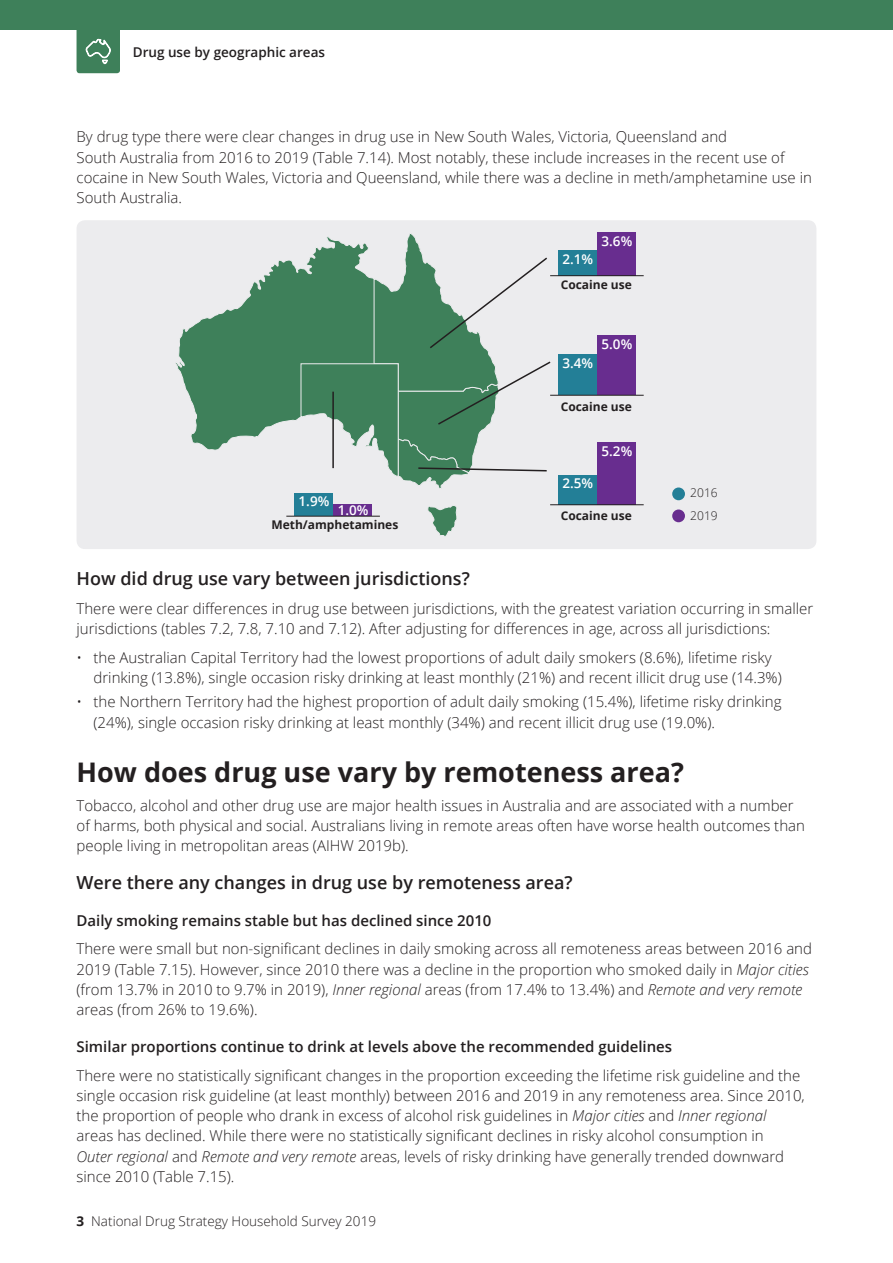
<style>
.page{position:relative;width:893px;height:1263px;background:#fff}
.page>*{position:absolute;margin:0;border:0;box-sizing:border-box;transform-origin:0 0}
.Heading_2{font:700 27px "Open Sans";color:#231f20}
.Heading_3{font:600 18px "Open Sans";color:#231f20}
.AIHW_body_text{font:300 15px/20.2px "Open Sans";color:#231f20}
.Heading_4{font:600 15px "Open Sans";color:#231f20}
.t1{font:300 13.5px "Open Sans";color:#231f20}
.t2{font:600 13.5px "Open Sans";color:#fff}
.t3{font:600 13.5px "Open Sans";color:#231f20}
.t4{font:700 12px "Open Sans";color:#231f20}
.t5{font:300 12px/23.4px "Open Sans";color:#231f20}
.s1{font-style:italic}
.s2{font-weight:700}
</style>
<div class="page">
<div style="left:0;top:0;width:893px;height:30px;background:#3e805a"></div>
<svg style="left:77px;top:30px;width:43px;height:43px;background:#4d8a67"></svg>
<div style="left:77px;top:220px;width:739px;height:329px;background:#ececee;border-radius:9px"></div>
<svg style="left:175px;top:260px;width:125px;height:190px"></svg>
<svg style="left:428px;top:506px;width:29px;height:30px"></svg>
<div style="left:672px;top:487px;width:13px;height:13px;background:#237f97;border-radius:50%"></div>
<div style="left:672px;top:509px;width:13px;height:13px;background:#682d8f;border-radius:50%"></div>
<svg style="left:300px;top:234px;width:252px;height:255px"></svg>
<div style="left:333px;top:504px;width:38px;height:12px;background:#682d8f"></div>
<div style="left:295px;top:493px;width:38px;height:23px;background:#237f97"></div>
<div style="left:597px;top:442px;width:38px;height:63px;background:#682d8f"></div>
<div style="left:559px;top:475px;width:38px;height:30px;background:#237f97"></div>
<div style="left:597px;top:335px;width:38px;height:60px;background:#682d8f"></div>
<div style="left:559px;top:354px;width:38px;height:41px;background:#237f97"></div>
<div style="left:597px;top:233px;width:38px;height:43px;background:#682d8f"></div>
<div style="left:559px;top:251px;width:38px;height:25px;background:#237f97"></div>
<hr style="left:550px;top:275px;width:94px;height:1px;background:#231f20">
<hr style="left:286px;top:516px;width:94px;height:1px;background:#231f20">
<hr style="left:550px;top:395px;width:94px;height:1px;background:#231f20">
<hr style="left:550px;top:504px;width:94px;height:1px;background:#231f20">
<hr style="left:332px;top:392px;width:2px;height:76px;background:#231f20">
<p class="t3" style="left:133px;top:42px;width:194px">Drug use by geographic areas</p>
<p class="AIHW_body_text" style="left:77px;top:126px;width:737px">By drug type there were clear changes in drug use in New South Wales, Victoria, Queensland and<br>South Australia from 2016 to 2019 (Table 7.14). Most notably, these include increases in the recent use of cocaine in New South Wales, Victoria and Queensland, while there was a decline in meth/amphetamine use in South Australia.</p>
<p class="t2" style="left:562px;top:250px;width:32px">2.1%</p>
<p class="t2" style="left:602px;top:232px;width:32px">3.6%</p>
<p class="t4" style="left:561px;top:276px;width:73px">Cocaine use</p>
<p class="t2" style="left:562px;top:354px;width:32px">3.4%</p>
<p class="t2" style="left:602px;top:335px;width:32px">5.0%</p>
<p class="t4" style="left:561px;top:398px;width:73px">Cocaine use</p>
<p class="t2" style="left:299px;top:492px;width:32px">1.9%</p>
<p class="t2" style="left:338px;top:501px;width:32px">1.0%</p>
<p class="t4" style="left:271px;top:517px;width:128px">Meth/amphetamines</p>
<p class="t2" style="left:562px;top:474px;width:32px">2.5%</p>
<p class="t2" style="left:602px;top:441px;width:32px">5.2%</p>
<p class="t4" style="left:561px;top:507px;width:73px">Cocaine use</p>
<p class="t5" style="left:690px;top:481px;width:29px">2016<br>2019</p>
<p class="Heading_3" style="left:77px;top:566px;width:395px">How did drug use vary between jurisdictions?</p>
<p class="AIHW_body_text" style="left:77px;top:598px;width:738px">There were clear differences in drug use between jurisdictions, with the greatest variation occurring in smaller jurisdictions (tables 7.2, 7.8, 7.10 and 7.12). After adjusting for differences in age, across all jurisdictions:</p>
<p class="AIHW_body_text" style="left:94px;top:647px;width:690px;text-indent:-17px">• the Australian Capital Territory had the lowest proportions of adult daily smokers (8.6%), lifetime risky drinking (13.8%), single occasion risky drinking at least monthly (21%) and recent illicit drug use (14.3%)</p>
<p class="AIHW_body_text" style="left:94px;top:691px;width:690px;text-indent:-17px">• the Northern Territory had the highest proportion of adult daily smoking (15.4%), lifetime risky drinking (24%), single occasion risky drinking at least monthly (34%) and recent illicit drug use (19.0%).</p>
<p class="Heading_2" style="left:77px;top:753px;width:609px">How does drug use vary by remoteness area?</p>
<p class="AIHW_body_text" style="left:77px;top:795px;width:730px">Tobacco, alcohol and other drug use are major health issues in Australia and are associated with a number of harms, both physical and social. Australians living in remote areas often have worse health outcomes than people living in metropolitan areas (AIHW 2019b).</p>
<p class="Heading_3" style="left:77px;top:870px;width:498px">Were there any changes in drug use by remoteness area?</p>
<p class="Heading_4" style="left:77px;top:910px;width:416px">Daily smoking remains stable but has declined since 2010</p>
<p class="AIHW_body_text" style="left:77px;top:938px;width:737px">There were small but non-significant declines in daily smoking across all remoteness areas between 2016 and 2019 (Table 7.15). However, since 2010 there was a decline in the proportion who smoked daily in <span class="s1">Major cities </span>(from 13.7% in 2010 to 9.7% in 2019), <span class="s1">Inner regional</span> areas (from 17.4% to 13.4%) and <span class="s1">Remote and very remote </span>areas (from 26% to 19.6%).</p>
<p class="Heading_4" style="left:77px;top:1036px;width:597px">Similar proportions continue to drink at levels above the recommended guidelines</p>
<p class="AIHW_body_text" style="left:77px;top:1064px;width:730px">There were no statistically significant changes in the proportion exceeding the lifetime risk guideline and the single occasion risk guideline (at least monthly) between 2016 and 2019 in any remoteness area. Since 2010, the proportion of people who drank in excess of alcohol risk guidelines in <span class="s1">Major cities</span> and <span class="s1">Inner regional </span>areas has declined. While there were no statistically significant declines in risky alcohol consumption in<br><span class="s1">Outer regional</span> and <span class="s1">Remote and very remote</span> areas, levels of risky drinking have generally trended downward since 2010 (Table 7.15).</p>
<p class="t1" style="left:77px;top:1211px;width:301px"><span class="s2">3</span> National Drug Strategy Household Survey 2019</p>
</div>
